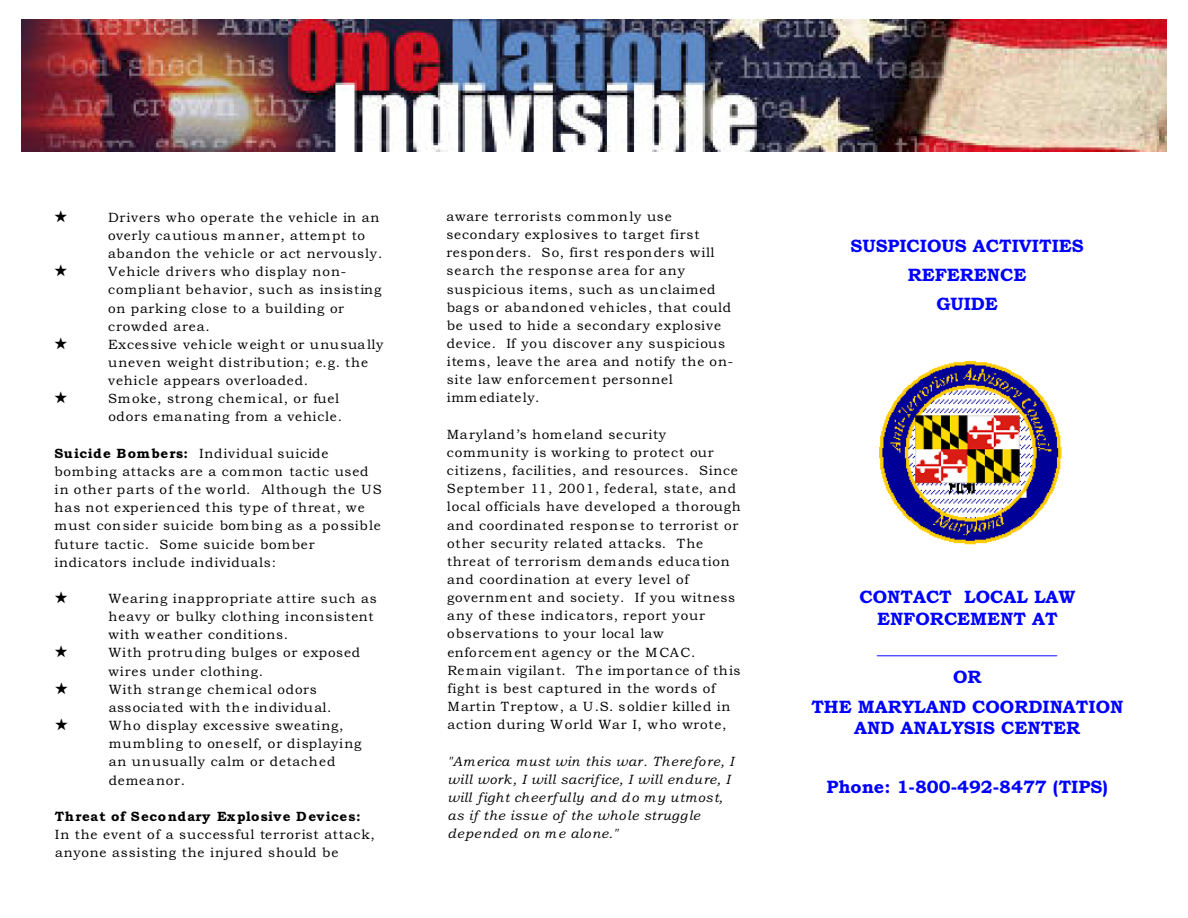
<style>
.page{position:relative;width:1188px;height:918px;background:#fff}
.page>*{position:absolute;margin:0;border:0;box-sizing:border-box;transform-origin:0 0}
.t1{font:18px/29.2px "Bookman Old Style";color:#00f;text-align:center}
.t2{font:13.5px/18.1px "Bookman Old Style";letter-spacing:.055em;color:#000}
.t3{font:italic 13.5px/18.1px "Bookman Old Style";letter-spacing:.035em;color:#000}
</style>
<div class="page">
<img style="left:22px;top:19px;width:1144px;height:132px">
<img style="left:880px;top:362px;width:182px;height:183px">
<p class="t2" style="left:108px;top:209px;width:277px">Drivers who operate the vehicle in an overly cautious manner, attempt to abandon the vehicle or act nervously.<br>Vehicle drivers who display non&shy;compliant behavior, such as insisting on parking close to a building or crowded area.<br>Excessive vehicle weight or unusually uneven weight distribution; e.g. the vehicle appears overloaded.<br>Smoke, strong chemical, or fuel<br>odors emanating from a vehicle.</p>
<p class="t2" style="left:54px;top:445px;width:329px">Suicide Bombers: Individual suicide bombing attacks are a common tactic used in other parts of the world. Although the US has not experienced this type of threat, we must consider suicide bombing as a possible future tactic. Some suicide bomber indicators include individuals:</p>
<p class="t2" style="left:108px;top:591px;width:270px">Wearing inappropriate attire such as heavy or bulky clothing inconsistent with weather conditions.<br>With protruding bulges or exposed wires under clothing.<br>With strange chemical odors associated with the individual.<br>Who display excessive sweating, mumbling to oneself, or displaying an unusually calm or detached demeanor.</p>
<p class="t2" style="left:55px;top:809px;width:321px">Threat of Secondary Explosive Devices:<br>In the event of a successful terrorist attack, anyone assisting the injured should be</p>
<p class="t2" style="left:447px;top:209px;width:288px">aware terrorists commonly use secondary explosives to target first responders. So, first responders will search the response area for any suspicious items, such as unclaimed bags or abandoned vehicles, that could be used to hide a secondary explosive device. If you discover any suspicious items, leave the area and notify the on&shy;site law enforcement personnel immediately.</p>
<p class="t2" style="left:447px;top:426px;width:295px">Maryland’s homeland security community is working to protect our citizens, facilities, and resources. Since September 11, 2001, federal, state, and local officials have developed a thorough and coordinated response to terrorist or other security related attacks. The threat of terrorism demands education and coordination at every level of government and society. If you witness any of these indicators, report your observations to your local law enforcement agency or the MCAC.<br>Remain vigilant. The importance of this fight is best captured in the words of Martin Treptow, a U.S. soldier killed in action during World War I, who wrote,</p>
<p class="t3" style="left:448px;top:753px;width:288px">"America must win this war. Therefore, I will work, I will sacrifice, I will endure, I will fight cheerfully and do my utmost, as if the issue of the whole struggle depended on me alone."</p>
<h1 class="t1" style="left:850px;top:233px;width:235px">SUSPICIOUS ACTIVITIES<br>REFERENCE<br>GUIDE</h1>
<h1 class="t1" style="left:859px;top:588px;width:218px;line-height:21.8px">CONTACT LOCAL LAW<br>ENFORCEMENT AT</h1>
<h1 class="t1" style="left:811px;top:635px;width:314px">____________________<br>OR<br>THE MARYLAND COORDINATION</h1>
<h1 class="t1" style="left:854px;top:715px;width:228px">AND ANALYSIS CENTER</h1>
<h1 class="t1" style="left:826px;top:774px;width:283px">Phone: 1-800-492-8477 (TIPS)</h1>
</div>
